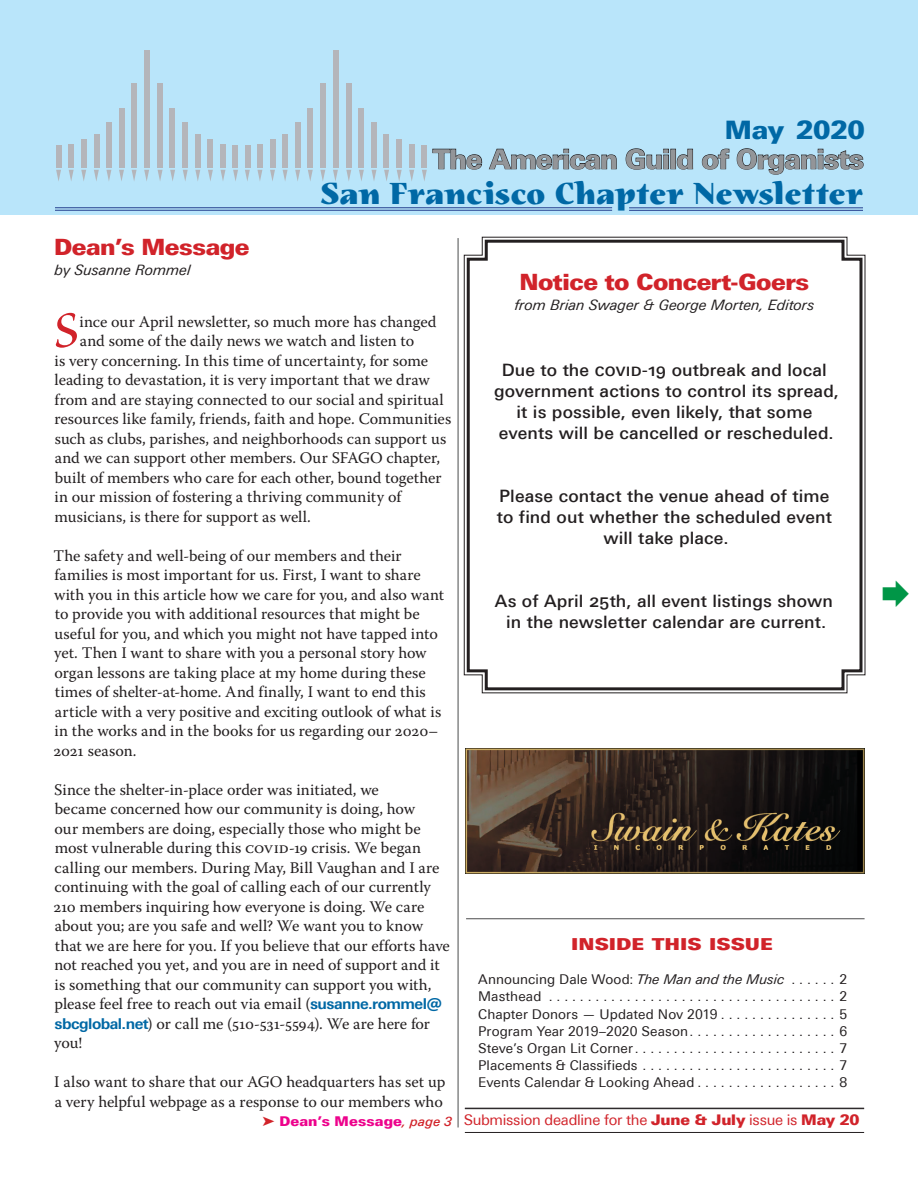
<style>
.page{position:relative;width:918px;height:1188px;background:#fff}
.page>*{position:absolute;margin:0;border:0;box-sizing:border-box;transform-origin:0 0}
.t1{font:500 52.95px "Brioso Pro";color:#d1232a}
.t2{font:900 30px "Arjorie Mix UT";letter-spacing:-.005em;color:#0068a5}
.t3{font:800 27px "Univers Next Pro";letter-spacing:-.035em;color:#939598}
.t4{font:900 25.5px "Univers Next Pro";letter-spacing:-.01em;color:#0068a5}
.t5{font:900 22.5px "Univers Next Pro";letter-spacing:-.02em;color:#d1232a}
.t6{font:900 21.75px "Univers Next Pro";color:#d1232a}
.t7{font:500 17.1px/21px "Univers Next Pro";letter-spacing:.005em;color:#231f20;text-align:center}
.t8{font:16.2px/19.5px "Warnock Pro";color:#231f20}
.t9{font:14.7px "Univers Next Pro";letter-spacing:-.02em;color:#d1232a}
.t10{font:italic 14.4px "Univers Next Pro";color:#231f20}
.t11{font:13.5px/17.1px "Univers Next Pro";letter-spacing:.005em;color:#231f20;text-align:justify}
.t12{font:900 13.5px "Univers Next Pro";letter-spacing:.01em;color:#ed028c}
.s1{font-family:"Univers Next Pro";font-weight:700;font-size:15px;color:#0068a5}
.s2{font-weight:500;font-style:italic;font-size:12.75px;color:#d1232a}
.s3{font-style:italic}
.s4{font-weight:900}
</style>
<div class="page">
<div style="left:0;top:0;width:918px;height:215px;background:#b9e5fa"></div>
<svg style="left:144px;top:170px;width:5px;height:11px"></svg>
<div style="left:144px;top:50px;width:6px;height:117px;background:#b4b5ba"></div>
<div style="left:56px;top:145px;width:5px;height:22px;background:#b4b5ba"></div>
<div style="left:69px;top:144px;width:5px;height:23px;background:#b4b5ba"></div>
<div style="left:81px;top:139px;width:6px;height:28px;background:#b4b5ba"></div>
<div style="left:94px;top:134px;width:5px;height:33px;background:#b4b5ba"></div>
<div style="left:106px;top:122px;width:6px;height:45px;background:#b4b5ba"></div>
<div style="left:119px;top:108px;width:5px;height:59px;background:#b4b5ba"></div>
<div style="left:132px;top:83px;width:5px;height:84px;background:#b4b5ba"></div>
<svg style="left:106px;top:170px;width:5px;height:11px"></svg>
<svg style="left:119px;top:170px;width:5px;height:11px"></svg>
<svg style="left:132px;top:170px;width:5px;height:11px"></svg>
<svg style="left:94px;top:170px;width:5px;height:11px"></svg>
<svg style="left:81px;top:170px;width:5px;height:11px"></svg>
<svg style="left:69px;top:170px;width:5px;height:11px"></svg>
<svg style="left:56px;top:170px;width:5px;height:11px"></svg>
<div style="left:233px;top:145px;width:5px;height:22px;background:#b4b5ba"></div>
<div style="left:220px;top:144px;width:5px;height:23px;background:#b4b5ba"></div>
<div style="left:208px;top:139px;width:5px;height:28px;background:#b4b5ba"></div>
<div style="left:195px;top:134px;width:5px;height:33px;background:#b4b5ba"></div>
<div style="left:182px;top:122px;width:6px;height:45px;background:#b4b5ba"></div>
<div style="left:170px;top:108px;width:5px;height:59px;background:#b4b5ba"></div>
<div style="left:157px;top:83px;width:6px;height:84px;background:#b4b5ba"></div>
<svg style="left:183px;top:170px;width:5px;height:11px"></svg>
<svg style="left:170px;top:170px;width:5px;height:11px"></svg>
<svg style="left:158px;top:170px;width:5px;height:11px"></svg>
<svg style="left:195px;top:170px;width:5px;height:11px"></svg>
<svg style="left:208px;top:170px;width:5px;height:11px"></svg>
<svg style="left:221px;top:170px;width:4px;height:11px"></svg>
<svg style="left:233px;top:170px;width:5px;height:11px"></svg>
<svg style="left:333px;top:170px;width:5px;height:11px"></svg>
<div style="left:333px;top:50px;width:5px;height:117px;background:#b4b5ba"></div>
<div style="left:245px;top:145px;width:5px;height:22px;background:#b4b5ba"></div>
<div style="left:257px;top:144px;width:6px;height:23px;background:#b4b5ba"></div>
<div style="left:270px;top:139px;width:5px;height:28px;background:#b4b5ba"></div>
<div style="left:283px;top:134px;width:5px;height:33px;background:#b4b5ba"></div>
<div style="left:295px;top:122px;width:6px;height:45px;background:#b4b5ba"></div>
<div style="left:308px;top:108px;width:5px;height:59px;background:#b4b5ba"></div>
<div style="left:320px;top:83px;width:6px;height:84px;background:#b4b5ba"></div>
<svg style="left:295px;top:170px;width:5px;height:11px"></svg>
<svg style="left:308px;top:170px;width:5px;height:11px"></svg>
<svg style="left:320px;top:170px;width:5px;height:11px"></svg>
<svg style="left:283px;top:170px;width:5px;height:11px"></svg>
<svg style="left:270px;top:170px;width:5px;height:11px"></svg>
<svg style="left:257px;top:170px;width:5px;height:11px"></svg>
<svg style="left:245px;top:170px;width:5px;height:11px"></svg>
<div style="left:421px;top:145px;width:6px;height:22px;background:#b4b5ba"></div>
<div style="left:409px;top:144px;width:5px;height:23px;background:#b4b5ba"></div>
<div style="left:396px;top:139px;width:6px;height:28px;background:#b4b5ba"></div>
<div style="left:384px;top:134px;width:5px;height:33px;background:#b4b5ba"></div>
<div style="left:371px;top:122px;width:5px;height:45px;background:#b4b5ba"></div>
<div style="left:359px;top:108px;width:5px;height:59px;background:#b4b5ba"></div>
<div style="left:346px;top:83px;width:5px;height:84px;background:#b4b5ba"></div>
<svg style="left:372px;top:170px;width:4px;height:11px"></svg>
<svg style="left:359px;top:170px;width:5px;height:11px"></svg>
<svg style="left:346px;top:170px;width:5px;height:11px"></svg>
<svg style="left:384px;top:170px;width:5px;height:11px"></svg>
<svg style="left:397px;top:170px;width:5px;height:11px"></svg>
<svg style="left:409px;top:170px;width:5px;height:11px"></svg>
<svg style="left:422px;top:148px;width:60px;height:33px"></svg>
<svg style="left:488px;top:148px;width:129px;height:22px"></svg>
<svg style="left:625px;top:148px;width:44px;height:22px"></svg>
<div style="left:670px;top:149px;width:6px;height:20px;border:1px solid #231f20"></div>
<svg style="left:676px;top:148px;width:17px;height:22px"></svg>
<svg style="left:702px;top:148px;width:28px;height:22px"></svg>
<svg style="left:736px;top:148px;width:128px;height:27px"></svg>
<hr style="left:630px;top:208px;width:233px;height:1px;background:#253f8e">
<hr style="left:630px;top:210px;width:233px;height:1px;background:#253f8e">
<hr style="left:56px;top:207px;width:556px;height:1px;background:#253f8e">
<hr style="left:56px;top:210px;width:556px;height:1px;background:#253f8e">
<hr style="left:465px;top:1132px;width:399px;height:1px;background:#231f20">
<hr style="left:465px;top:1108px;width:399px;height:1px;background:#231f20">
<hr style="left:467px;top:918px;width:397px;height:1px;background:#4b4c4d">
<hr style="left:458px;top:239px;width:1px;height:888px;background:#4b4c4d">
<img style="left:465px;top:749px;width:399px;height:124px">
<svg style="left:465px;top:238px;width:399px;height:454px"></svg>
<h3 class="t4" style="left:725px;top:114px;width:142px">May 2020</h3>
<h2 class="t2" style="left:321px;top:174px;width:545px">San Francisco Chapter Newsletter</h2>
<h3 class="t3" style="left:433px;top:143px;width:433px">The American Guild of Organists</h3>
<h3 class="t5" style="left:54px;top:233px;width:197px">Dean’s Message</h3>
<p class="t10" style="left:55px;top:261px;width:137px">by Susanne Rommel</p>
<h1 class="t1" style="left:54px;top:302px;width:27px">S</h1>
<p class="t8" style="left:79px;top:312px;width:359px">ince our April newsletter, so much more has changed</p>
<p class="t8" style="left:80px;top:331px;width:336px">and some of the daily news we watch and listen to</p>
<p class="t8" style="left:55px;top:351px;width:375px">is very concerning. In this time of uncertainty, for some</p>
<p class="t8" style="left:55px;top:370px;width:377px">leading to devastation, it is very important that we draw</p>
<p class="t8" style="left:55px;top:390px;width:391px">from and are staying connected to our social and spiritual</p>
<p class="t8" style="left:54px;top:409px;width:398px">resources like family, friends, faith and hope. Communities</p>
<p class="t8" style="left:55px;top:429px;width:393px">such as clubs, parishes, and neighborhoods can support us</p>
<p class="t8" style="left:55px;top:448px;width:387px">and we can support other members. Our SFAGO chapter,</p>
<p class="t8" style="left:55px;top:468px;width:388px">built of members who care for each other, bound together</p>
<p class="t8" style="left:55px;top:487px;width:348px">in our mission of fostering a thriving community of</p>
<p class="t8" style="left:55px;top:507px;width:258px">musicians, is there for support as well.</p>
<p class="t8" style="left:53px;top:546px;width:392px">The safety and well-being of our members and their families is most important for us. First, I want to share with you in this article how we care for you, and also want to provide you with additional resources that might be useful for you, and which you might not have tapped into yet. Then I want to share with you a personal story how organ lessons are taking place at my home during these times of shelter-at-home. And finally, I want to end this article with a very positive and exciting outlook of what is in the works and in the books for us regarding our 2020– 2021 season.</p>
<p class="t8" style="left:53px;top:780px;width:398px">Since the shelter-in-place order was initiated, we<br>became concerned how our community is doing, how<br>our members are doing, especially those who might be most vulnerable during this covid-19 crisis. We began calling our members. During May, Bill Vaughan and I are continuing with the goal of calling each of our currently 210 members inquiring how everyone is doing. We care about you; are you safe and well? We want you to know that we are here for you. If you believe that our efforts have not reached you yet, and you are in need of support and it is something that our community can support you with, please feel free to reach out via email (<span class="s1">susanne.rommel@ sbcglobal.net</span>) or call me (510-531-5594). We are here for you!</p>
<p class="t8" style="left:54px;top:1072px;width:393px">I also want to share that our AGO headquarters has set up a very helpful webpage as a response to our members who</p>
<p class="t12" style="left:279px;top:1113px;width:174px">Dean’s Message<span class="s2">, page 3</span></p>
<h3 class="t5" style="left:519px;top:268px;width:291px">Notice to Concert-Goers</h3>
<p class="t10" style="left:515px;top:296px;width:301px">from Brian Swager &amp; George Morten, Editors</p>
<p class="t7" style="left:494px;top:359px;width:347px">Due to the covid-19 outbreak and local government actions to control its spread, it is possible, even likely, that some events will be cancelled or rescheduled.</p>
<p class="t7" style="left:497px;top:485px;width:337px">Please contact the venue ahead of time to find out whether the scheduled event will take place.</p>
<p class="t7" style="left:495px;top:590px;width:340px">As of April 25th, all event listings shown in the newsletter calendar are current.</p>
<h3 class="t6" style="left:571px;top:929px;width:203px">inside this issue</h3>
<p class="t11" style="left:478px;top:971px;width:371px">Announcing Dale Wood: <span class="s3">The Man and the Music</span> . . . . . 2<br>Masthead . . . . . . . . . . . . . . . . . . . . . . . . . . . . . . . . . . . . 2<br>Chapter Donors — Updated Nov 2019 . . . . . . . . . . . . . . 5<br>Program Year 2019–2020 Season . . . . . . . . . . . . . . . . . . 6<br>Steve’s Organ Lit Corner . . . . . . . . . . . . . . . . . . . . . . . . . 7<br>Placements &amp; Classifieds . . . . . . . . . . . . . . . . . . . . . . . . 7<br>Events Calendar &amp; Looking Ahead . . . . . . . . . . . . . . . . . 8</p>
<p class="t9" style="left:464px;top:1112px;width:397px">Submission deadline for the <span class="s4">June &amp; July</span> issue is <span class="s4">May 20</span></p>
</div>
